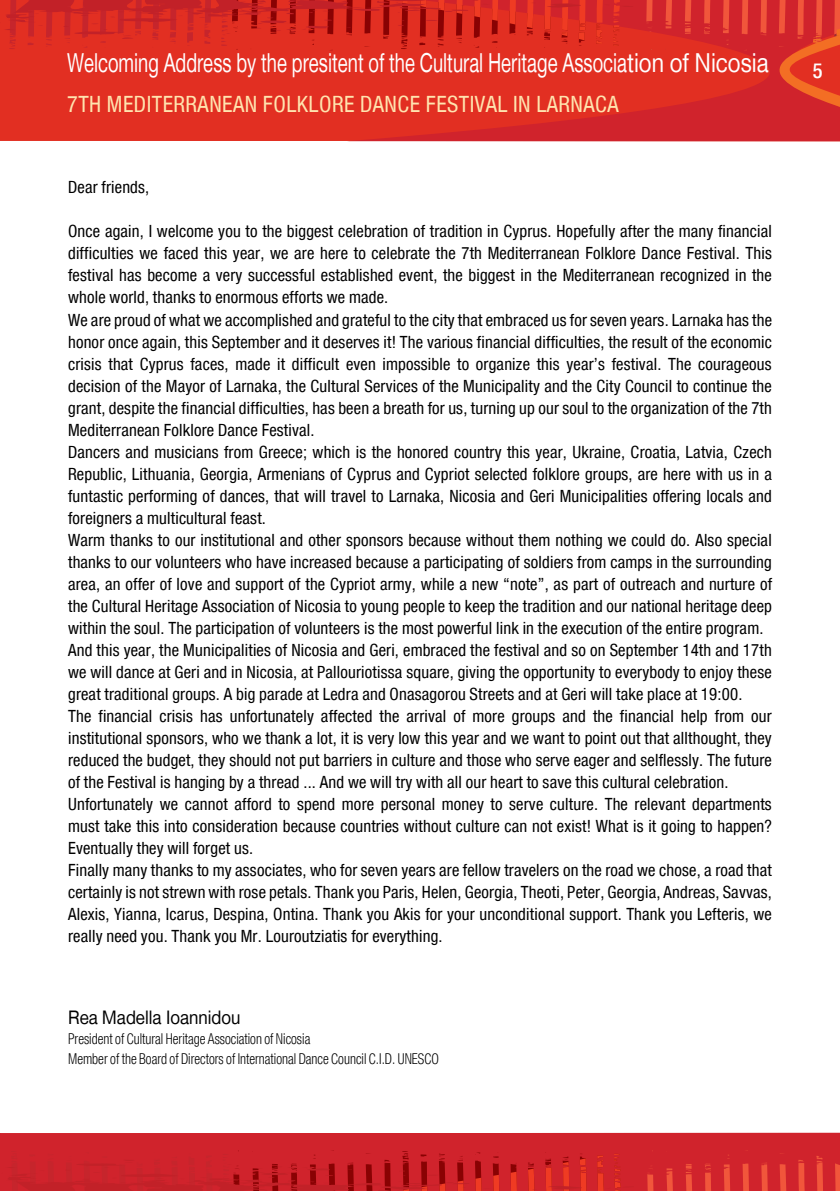
<style>
.page{position:relative;width:840px;height:1191px;background:#fff}
.page>*{position:absolute;margin:0;border:0;box-sizing:border-box;transform-origin:0 0}
.t1{font:28px "CF Helvetica";color:#fff;scale:.7 1}
.t2{font:24px "CF Helvetica Cond";letter-spacing:.02em;color:#ffe4af}
.t3{font:500 22px "CF Helvetica Cond";color:#fff}
.t4{font:20px "CF Helvetica";color:#000;scale:.9 1}
.t5{font:18px/22px "CF Helvetica Cond";letter-spacing:.01em;color:#000}
.t6{font:300 16px/20px "CF Helvetica Cond";color:#000;scale:.9 1}
</style>
<div class="page">
<div style="left:0;top:0;width:839px;height:141px;background:#e22f22"></div>
<svg style="left:330px;top:0;width:509px;height:141px"></svg>
<svg style="left:646px;top:0;width:193px;height:116px"></svg>
<svg style="left:5px;top:0;width:635px;height:50px"></svg>
<div style="left:0;top:1132px;width:839px;height:59px;background:#d0232c"></div>
<svg style="left:647px;top:1150px;width:192px;height:41px"></svg>
<svg style="left:8px;top:1150px;width:613px;height:41px"></svg>
<h1 class="t1" style="left:67px;top:47px;width:1003px">Welcoming Address by the presitent of the Cultural Heritage Association of Nicosia</h1>
<p class="t3" style="left:812px;top:59px;width:11px">5</p>
<h2 class="t2" style="left:67px;top:91px;width:553px">7TH MEDITERRANEAN FOLKLORE DANCE FESTIVAL IN LARNACA</h2>
<p class="t5" style="left:68px;top:176px;width:83px">Dear friends,</p>
<p class="t5" style="left:68px;top:220px;width:705px">Once again, I welcome you to the biggest celebration of tradition in Cyprus. Hopefully after the many financial difficulties we faced this year, we are here to celebrate the 7th Mediterranean Folklore Dance Festival. This festival has become a very successful established event, the biggest in the Mediterranean recognized in the whole world, thanks to enormous efforts we made.<br>We are proud of what we accomplished and grateful to the city that embraced us for seven years. Larnaka has the honor once again, this September and it deserves it! The various financial difficulties, the result of the economic crisis that Cyprus faces, made it difficult even impossible to organize this year’s festival. The courageous decision of the Mayor of Larnaka, the Cultural Services of the Municipality and the City Council to continue the grant, despite the financial difficulties, has been a breath for us, turning up our soul to the organization of the 7th Mediterranean Folklore Dance Festival.<br>Dancers and musicians from Greece; which is the honored country this year, Ukraine, Croatia, Latvia, Czech Republic, Lithuania, Georgia, Armenians of Cyprus and Cypriot selected folklore groups, are here with us in a funtastic performing of dances, that will travel to Larnaka, Nicosia and Geri Municipalities offering locals and foreigners a multicultural feast.<br>Warm thanks to our institutional and other sponsors because without them nothing we could do. Also special thanks to our volunteers who have increased because a participating of soldiers from camps in the surrounding area, an offer of love and support of the Cypriot army, while a new “note”, as part of outreach and nurture of the Cultural Heritage Association of Nicosia to young people to keep the tradition and our national heritage deep within the soul. The participation of volunteers is the most powerful link in the execution of the entire program.<br>And this year, the Municipalities of Nicosia and Geri, embraced the festival and so on September 14th and 17th we will dance at Geri and in Nicosia, at Pallouriotissa square, giving the opportunity to everybody to enjoy these great traditional groups. A big parade at Ledra and Onasagorou Streets and at Geri will take place at 19:00.<br>The financial crisis has unfortunately affected the arrival of more groups and the financial help from our institutional sponsors, who we thank a lot, it is very low this year and we want to point out that allthought, they reduced the budget, they should not put barriers in culture and those who serve eager and selflessly. The future of the Festival is hanging by a thread ... And we will try with all our heart to save this cultural celebration.<br>Unfortunately we cannot afford to spend more personal money to serve culture. The relevant departments must take this into consideration because countries without culture can not exist! What is it going to happen?<br>Eventually they will forget us.<br>Finally many thanks to my associates, who for seven years are fellow travelers on the road we chose, a road that certainly is not strewn with rose petals. Thank you Paris, Helen, Georgia, Theoti, Peter, Georgia, Andreas, Savvas, Alexis, Yianna, Icarus, Despina, Ontina. Thank you Akis for your unconditional support. Thank you Lefteris, we really need you. Thank you Mr. Louroutziatis for everything.</p>
<p class="t4" style="left:68px;top:1006px;width:193px">Rea Madella Ioannidou</p>
<p class="t6" style="left:68px;top:1028px;width:413px">President of Cultural Heritage Association of Nicosia<br>Member of the Board of Directors of International Dance Council C.I.D. UNESCO</p>
</div>
